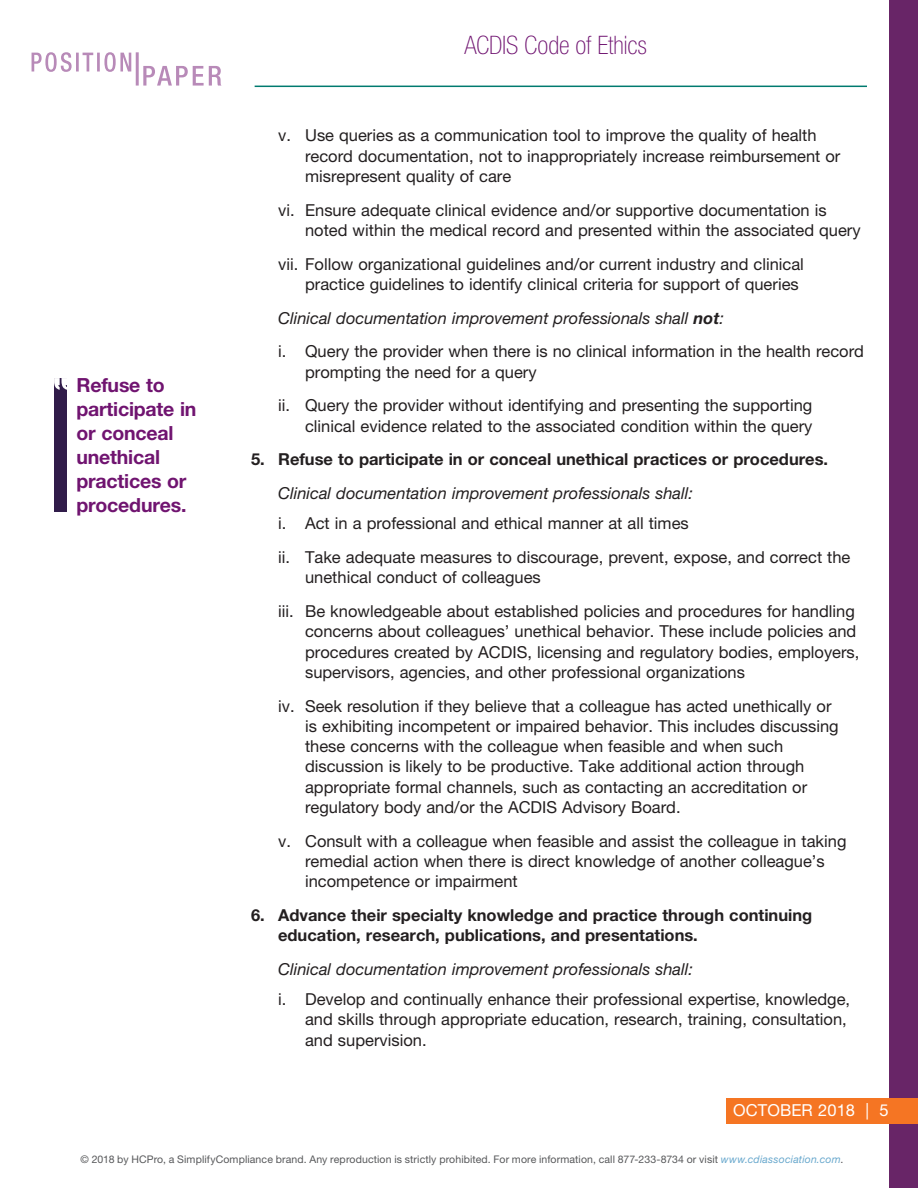
<style>
.page{position:relative;width:918px;height:1188px;background:#fff}
.page>*{position:absolute;margin:0;border:0;box-sizing:border-box;transform-origin:0 0}
.Head_2{font:100 condensed 25.5px "Helvetica Neue LT Std";letter-spacing:-.005em;color:#701471}
.body{font:700 19.5px/24px "Helvetica Neue LT Std";letter-spacing:-.01em;color:#701470}
.body-2{font:16.5px/20.2px "Helvetica Neue LT Std";color:#231f20}
.body-3{font:700 16.5px/20.2px "Helvetica Neue LT Std";color:#231f20}
.body-4{font:italic 16.5px "Helvetica Neue LT Std";color:#231f20}
.body-5{font:16.5px "Helvetica Neue LT Std";letter-spacing:.005em;color:#fff}
.Editors_Note{font:10.5px "Helvetica Neue LT Std";letter-spacing:.01em;color:#57585a}
.s1{font-weight:700}
.s2{font-style:italic;color:#68a8cd}
</style>
<div class="page">
<div style="left:890px;top:0;width:28px;height:1188px;background:#682567"></div>
<div style="left:727px;top:1098px;width:191px;height:25px;background:#f57523"></div>
<hr style="left:255px;top:86px;width:612px;height:1px;background:#007a6f">
<svg style="left:143px;top:66px;width:79px;height:20px"></svg>
<svg style="left:32px;top:52px;width:99px;height:20px"></svg>
<hr style="left:136px;top:52px;width:3px;height:34px;background:#b88ab8">
<div style="left:54px;top:378px;width:13px;height:134px;background:#311c4a"></div>
<svg style="left:54px;top:378px;width:13px;height:12px"></svg>
<p class="body" style="left:76px;top:373px;width:122px">Refuse to participate in or conceal unethical practices or procedures.</p>
<p class="Head_2" style="left:464px;top:31px;width:184px">ACDIS Code of Ethics</p>
<p class="body-2" style="left:305px;top:125px;width:537px;text-indent:-27px">v. Use queries as a communication tool to improve the quality of health record documentation, not to inappropriately increase reimbursement or misrepresent quality of care</p>
<p class="body-2" style="left:305px;top:199px;width:557px;text-indent:-27px">vi. Ensure adequate clinical evidence and/or supportive documentation is noted within the medical record and presented within the associated query</p>
<p class="body-2" style="left:305px;top:253px;width:500px;text-indent:-27px">vii. Follow organizational guidelines and/or current industry and clinical practice guidelines to identify clinical criteria for support of queries</p>
<p class="body-4" style="left:278px;top:308px;width:447px">Clinical documentation improvement professionals shall <span class="s1">not</span>:</p>
<p class="body-2" style="left:305px;top:341px;width:560px;text-indent:-27px">i. Query the provider when there is no clinical information in the health record prompting the need for a query</p>
<p class="body-2" style="left:278px;top:395px;width:536px;text-align:right">ii. Query the provider without identifying and presenting the supporting clinical evidence related to the associated condition within the query</p>
<p class="body-3" style="left:251px;top:449px;width:579px">5. Refuse to participate in or conceal unethical practices or procedures.</p>
<p class="body-4" style="left:278px;top:483px;width:416px">Clinical documentation improvement professionals shall:</p>
<p class="body-2" style="left:278px;top:513px;width:412px">i. Act in a professional and ethical manner at all times</p>
<p class="body-2" style="left:305px;top:547px;width:547px;text-indent:-27px">ii. Take adequate measures to discourage, prevent, expose, and correct the unethical conduct of colleagues</p>
<p class="body-2" style="left:305px;top:601px;width:556px;text-indent:-27px">iii. Be knowledgeable about established policies and procedures for handling concerns about colleagues’ unethical behavior. These include policies and procedures created by ACDIS, licensing and regulatory bodies, employers, supervisors, agencies, and other professional organizations</p>
<p class="body-2" style="left:305px;top:695px;width:535px;text-indent:-27px">iv. Seek resolution if they believe that a colleague has acted unethically or is exhibiting incompetent or impaired behavior. This includes discussing these concerns with the colleague when feasible and when such discussion is likely to be productive. Take additional action through appropriate formal channels, such as contacting an accreditation or regulatory body and/or the ACDIS Advisory Board.</p>
<p class="body-2" style="left:305px;top:830px;width:543px;text-indent:-27px">v. Consult with a colleague when feasible and assist the colleague in taking remedial action when there is direct knowledge of another colleague’s incompetence or impairment</p>
<p class="body-3" style="left:278px;top:905px;width:536px;text-indent:-27px">6. Advance their specialty knowledge and practice through continuing education, research, publications, and presentations.</p>
<p class="body-4" style="left:278px;top:959px;width:416px">Clinical documentation improvement professionals shall:</p>
<p class="body-2" style="left:305px;top:989px;width:547px;text-indent:-27px">i. Develop and continually enhance their professional expertise, knowledge, and skills through appropriate education, research, training, consultation, and supervision.</p>
<p class="body-5" style="left:733px;top:1100px;width:157px">OCTOBER 2018 | 5</p>
<p class="Editors_Note" style="left:81px;top:1153px;width:764px">© 2018 by HCPro, a SimplifyCompliance brand. Any reproduction is strictly prohibited. For more information, call 877-233-8734 or visit <span class="s2">www.cdiassociation.com</span>.</p>
</div>
